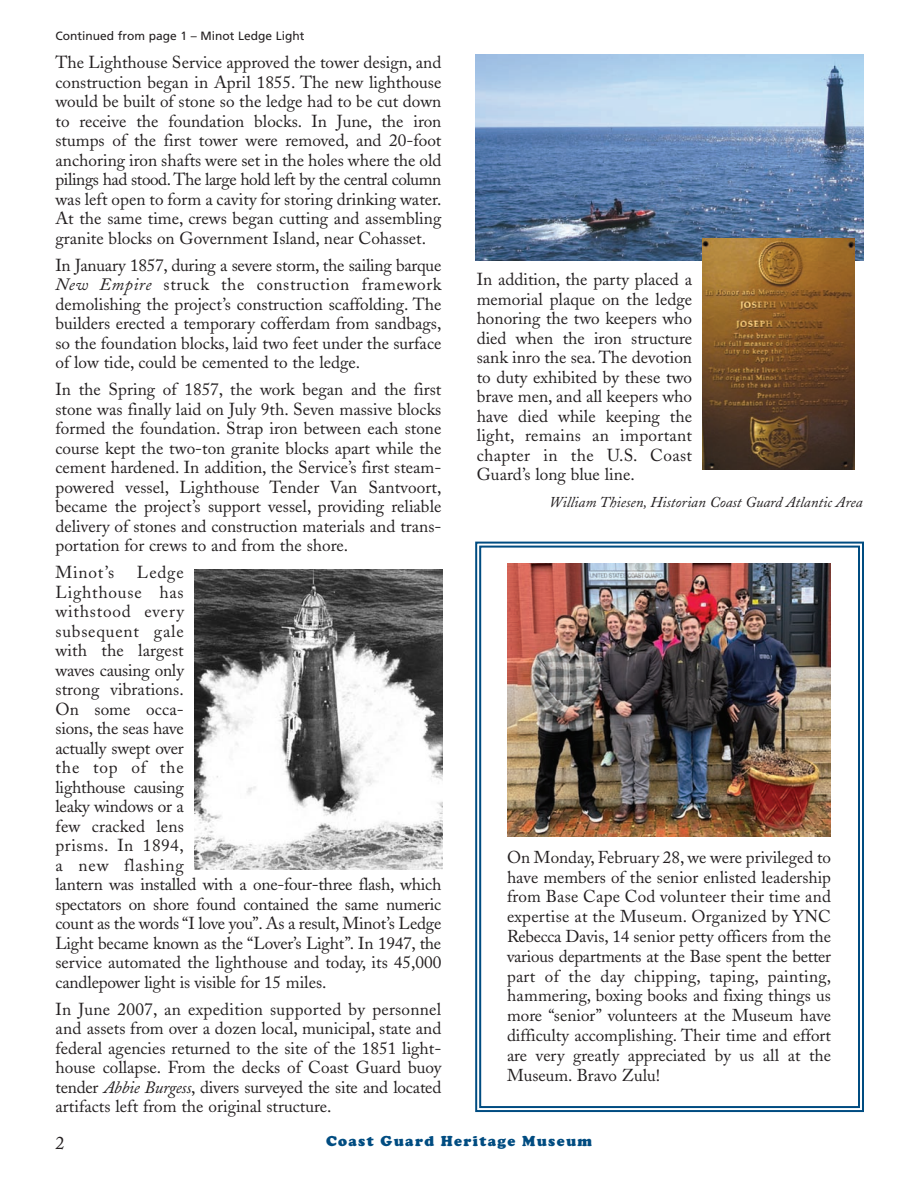
<style>
.page{position:relative;width:918px;height:1188px;background:#fff}
.page>*{position:absolute;margin:0;border:0;box-sizing:border-box;transform-origin:0 0}
.t1{font:18px "Adobe Caslon";color:#231f20}
.t2{font:17.25px/19.5px "Adobe Caslon";color:#231f20;text-align:justify}
.t3{font:17.1px/19.8px "Adobe Caslon";color:#231f20;text-align:justify}
.t4{font:italic 15px "Adobe Caslon";color:#231f20}
.t5{font:15px "Cooper Black MS";letter-spacing:.085em;color:#004c81}
.t6{font:12px "Frutiger";color:#231f20}
.s1{font-style:italic}
</style>
<div class="page">
<div style="left:475px;top:542px;width:389px;height:570px;border:2px solid #004c81"></div>
<div style="left:479px;top:546px;width:381px;height:562px;border:2px solid #004c81"></div>
<img style="left:194px;top:569px;width:249px;height:301px">
<img style="left:475px;top:54px;width:389px;height:207px">
<img style="left:507px;top:564px;width:323px;height:272px">
<img style="left:703px;top:239px;width:151px;height:230px">
<p class="t6" style="left:56px;top:31px;width:251px">Continued from page 1 – Minot Ledge Light</p>
<p class="t2" style="left:55px;top:55px;width:388px">The Lighthouse Service approved the tower design, and construction began in April 1855. The new lighthouse would be built of stone so the ledge had to be cut down to receive the foundation blocks. In June, the iron stumps of the first tower were removed, and 20-foot anchoring iron shafts were set in the holes where the old pilings had stood. The large hold left by the central column was left open to form a cavity for storing drinking water.<br>At the same time, crews began cutting and assembling granite blocks on Government Island, near Cohasset.</p>
<p class="t2" style="left:55px;top:257px;width:387px">In January 1857, during a severe storm, the sailing barque <span class="s1">New Empire</span> struck the construction framework demolishing the project’s construction scaffolding. The builders erected a temporary cofferdam from sandbags, so the foundation blocks, laid two feet under the surface of low tide, could be cemented to the ledge.</p>
<p class="t2" style="left:55px;top:382px;width:388px">In the Spring of 1857, the work began and the first stone was finally laid on July 9th. Seven massive blocks formed the foundation. Strap iron between each stone course kept the two-ton granite blocks apart while the cement hardened. In addition, the Service’s first steam&shy;powered vessel, Lighthouse Tender Van Santvoort, became the project’s support vessel, providing reliable delivery of stones and construction materials and trans&shy;portation for crews to and from the shore.</p>
<p class="t2" style="left:55px;top:565px;width:60px">Minot’s</p>
<p class="t2" style="left:55px;top:565px;width:387px;text-align:left;text-indent:81px">Ledge<br>Lighthouse has<br>withstood every<br>subsequent gale<br>with the largest<br>waves causing only<br>strong vibrations.<br>On some occa-<br>sions, the seas have<br>actually swept over<br>the top of the<br>lighthouse causing<br>leaky windows or a<br>few cracked lens<br>prisms. In 1894,<br>a new flashing<br>lantern was installed with a one-four-three flash, which spectators on shore found contained the same numeric count as the words “I love you”. As a result, Minot’s Ledge<br>Light became known as the “Lover’s Light”. In 1947, the service automated the lighthouse and today, its 45,000 candlepower light is visible for 15 miles.</p>
<p class="t2" style="left:55px;top:1001px;width:387px">In June 2007, an expedition supported by personnel and assets from over a dozen local, municipal, state and federal agencies returned to the site of the 1851 light&shy;house collapse. From the decks of Coast Guard buoy tender <span class="s1">Abbie Burgess</span>, divers surveyed the site and located artifacts left from the original structure.</p>
<p class="t2" style="left:477px;top:272px;width:217px">In addition, the party placed a memorial plaque on the ledge honoring the two keepers who died when the iron structure sank inro the sea. The devotion to duty exhibited by these two brave men, and all keepers who have died while keeping the light, remains an important chapter in the U.S. Coast Guard’s long blue line.</p>
<p class="t4" style="left:549px;top:497px;width:315px">William Thiesen, Historian Coast Guard Atlantic Area</p>
<p class="t3" style="left:507px;top:849px;width:326px">On Monday, February 28, we were privileged to have members of the senior enlisted leadership from Base Cape Cod volunteer their time and expertise at the Museum. Organized by YNC Rebecca Davis, 14 senior petty officers from the various departments at the Base spent the better part of the day chipping, taping, painting, hammering, boxing books and fixing things us more “senior” volunteers at the Museum have difficulty accomplishing. Their time and effort are very greatly appreciated by us all at the Museum. Bravo Zulu!</p>
<p class="t1" style="left:56px;top:1136px;width:10px">2</p>
<p class="t5" style="left:326px;top:1132px;width:267px">Coast Guard Heritage Museum</p>
</div>
